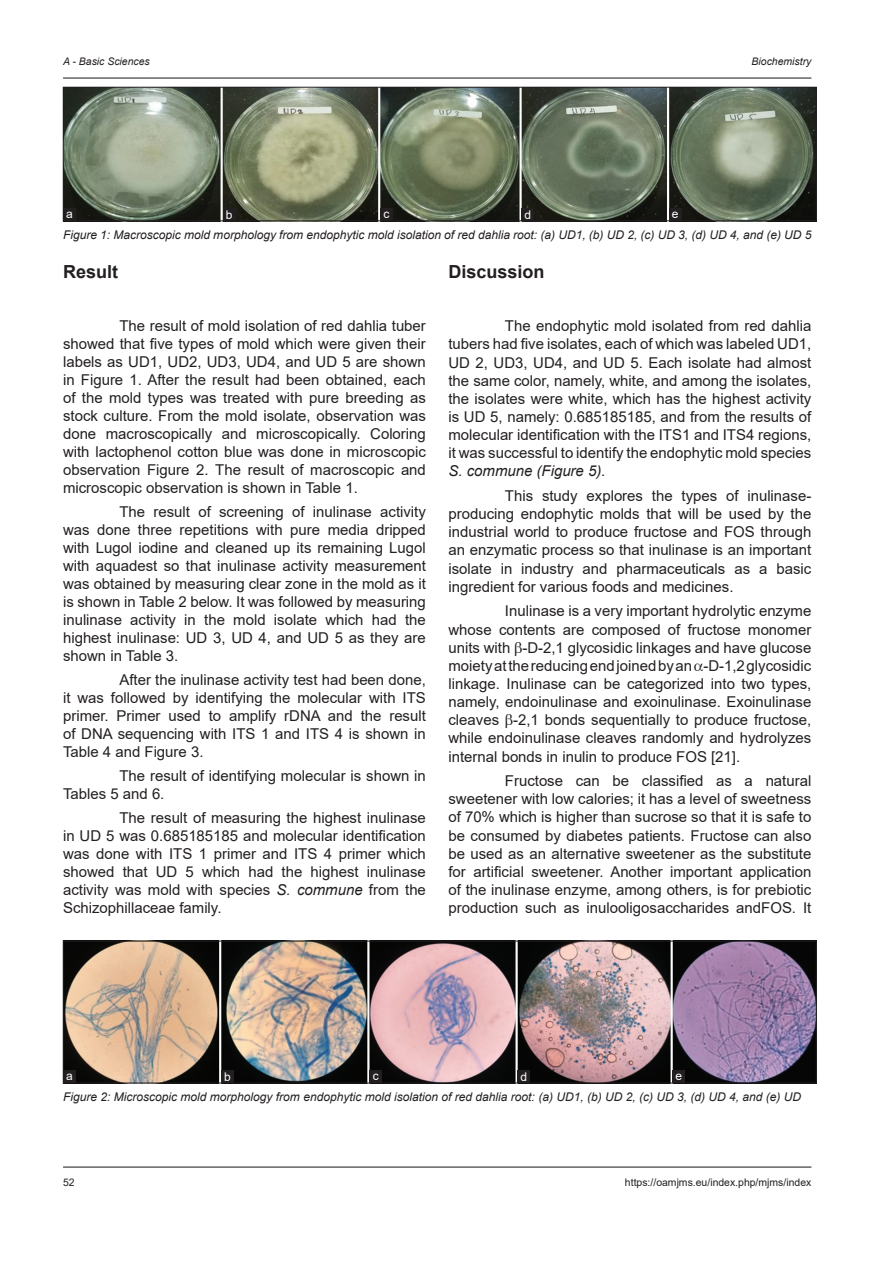
<style>
.page{position:relative;width:894px;height:1263px;background:#fff}
.page>*{position:absolute;margin:0;border:0;box-sizing:border-box;transform-origin:0 0}
.t1{font:700 18px "Arial";color:#231f20}
.TX{font:15px/18.1px "Arial";color:#231f20;text-align:justify}
.FGC{font:italic 12px "Arial";color:#231f20}
.LABEL{font:12px "Arial";color:#fff}
.t2{font:10.5px "Arial";color:#231f20}
.t3{font:italic 10.5px "Arial";color:#231f20}
.s1{font-style:italic}
</style>
<div class="page">
<hr style="left:63px;top:78px;width:748px;height:1px;background:#231f20">
<hr style="left:63px;top:1166px;width:748px;height:1px;background:#231f20">
<img style="left:65px;top:89px;width:749px;height:130px">
<div style="left:63px;top:87px;width:753px;height:134px;border:1px solid #231f20"></div>
<div style="left:521px;top:208px;width:13px;height:13px;background:#231f20"></div>
<div style="left:380px;top:208px;width:12px;height:13px;background:#231f20"></div>
<div style="left:223px;top:208px;width:12px;height:13px;background:#231f20"></div>
<div style="left:63px;top:208px;width:13px;height:13px;background:#231f20"></div>
<div style="left:668px;top:208px;width:13px;height:13px;background:#231f20"></div>
<img style="left:65px;top:943px;width:749px;height:138px">
<div style="left:63px;top:941px;width:753px;height:142px;border:1px solid #231f20"></div>
<div style="left:517px;top:1070px;width:13px;height:13px;background:#231f20"></div>
<div style="left:369px;top:1070px;width:13px;height:13px;background:#231f20"></div>
<div style="left:221px;top:1070px;width:13px;height:13px;background:#231f20"></div>
<div style="left:63px;top:1070px;width:13px;height:13px;background:#231f20"></div>
<div style="left:672px;top:1070px;width:13px;height:13px;background:#231f20"></div>
<p class="t3" style="left:63px;top:54px;width:88px">A - Basic Sciences</p>
<p class="t3" style="left:751px;top:54px;width:61px">Biochemistry</p>
<p class="LABEL" style="left:66px;top:205px;width:8px">a</p>
<p class="LABEL" style="left:226px;top:206px;width:8px">b</p>
<p class="LABEL" style="left:383px;top:205px;width:7px">c</p>
<p class="LABEL" style="left:524px;top:206px;width:8px">d</p>
<p class="LABEL" style="left:671px;top:205px;width:8px">e</p>
<p class="FGC" style="left:63px;top:227px;width:749px">Figure 1: Macroscopic mold morphology from endophytic mold isolation of red dahlia root: (a) UD1, (b) UD 2, (c) UD 3, (d) UD 4, and (e) UD 5</p>
<h1 class="t1" style="left:63px;top:259px;width:57px">Result</h1>
<p class="TX" style="left:63px;top:317px;width:364px;text-indent:56px">The result of mold isolation of red dahlia tuber showed that five types of mold which were given their labels as UD1, UD2, UD3, UD4, and UD 5 are shown in Figure 1. After the result had been obtained, each of the mold types was treated with pure breeding as stock culture. From the mold isolate, observation was done macroscopically and microscopically. Coloring with lactophenol cotton blue was done in microscopic observation Figure 2. The result of macroscopic and microscopic observation is shown in Table 1.</p>
<p class="TX" style="left:63px;top:502px;width:364px;text-indent:56px">The result of screening of inulinase activity was done three repetitions with pure media dripped with Lugol iodine and cleaned up its remaining Lugol with aquadest so that inulinase activity measurement was obtained by measuring clear zone in the mold as it is shown in Table 2 below. It was followed by measuring inulinase activity in the mold isolate which had the highest inulinase: UD 3, UD 4, and UD 5 as they are shown in Table 3.</p>
<p class="TX" style="left:63px;top:670px;width:364px;text-indent:56px">After the inulinase activity test had been done, it was followed by identifying the molecular with ITS primer. Primer used to amplify rDNA and the result of DNA sequencing with ITS 1 and ITS 4 is shown in Table 4 and Figure 3.</p>
<p class="TX" style="left:63px;top:766px;width:364px;text-indent:56px">The result of identifying molecular is shown in<br>Tables 5 and 6.</p>
<p class="TX" style="left:63px;top:809px;width:364px;text-indent:56px">The result of measuring the highest inulinase in UD 5 was 0.685185185 and molecular identification was done with ITS 1 primer and ITS 4 primer which showed that UD 5 which had the highest inulinase activity was mold with species <span class="s1">S. commune</span> from the Schizophillaceae family.</p>
<h1 class="t1" style="left:448px;top:259px;width:98px">Discussion</h1>
<p class="TX" style="left:448px;top:317px;width:364px;text-indent:56px">The endophytic mold isolated from red dahlia tubers had five isolates, each of which was labeled UD1, UD 2, UD3, UD4, and UD 5. Each isolate had almost the same color, namely, white, and among the isolates, the isolates were white, which has the highest activity is UD 5, namely: 0.685185185, and from the results of molecular identification with the ITS1 and ITS4 regions, it was successful to identify the endophytic mold species <span class="s1">S. commune (Figure 5).</span></p>
<p class="TX" style="left:448px;top:486px;width:364px;text-indent:56px">This study explores the types of inulinase&shy;producing endophytic molds that will be used by the industrial world to produce fructose and FOS through an enzymatic process so that inulinase is an important isolate in industry and pharmaceuticals as a basic ingredient for various foods and medicines.</p>
<p class="TX" style="left:448px;top:602px;width:364px;text-indent:56px">Inulinase is a very important hydrolytic enzyme whose contents are composed of fructose monomer units with -D-2,1 glycosidic linkages and have glucose moiety at the reducing end joined by an -D-1,2 glycosidic linkage. Inulinase can be categorized into two types, namely, endoinulinase and exoinulinase. Exoinulinase cleaves -2,1 bonds sequentially to produce fructose, while endoinulinase cleaves randomly and hydrolyzes internal bonds in inulin to produce FOS [21].</p>
<p class="TX" style="left:448px;top:771px;width:364px;text-indent:56px">Fructose can be classified as a natural sweetener with low calories; it has a level of sweetness of 70% which is higher than sucrose so that it is safe to be consumed by diabetes patients. Fructose can also be used as an alternative sweetener as the substitute for artificial sweetener. Another important application of the inulinase enzyme, among others, is for prebiotic production such as inulooligosaccharides andFOS. It</p>
<p class="LABEL" style="left:66px;top:1067px;width:8px">a</p>
<p class="LABEL" style="left:224px;top:1068px;width:8px">b</p>
<p class="LABEL" style="left:372px;top:1067px;width:7px">c</p>
<p class="LABEL" style="left:520px;top:1068px;width:8px">d</p>
<p class="LABEL" style="left:675px;top:1067px;width:8px">e</p>
<p class="FGC" style="left:63px;top:1089px;width:739px">Figure 2: Microscopic mold morphology from endophytic mold isolation of red dahlia root: (a) UD1, (b) UD 2, (c) UD 3, (d) UD 4, and (e) UD</p>
<p class="t2" style="left:63px;top:1175px;width:13px">52</p>
<p class="t2" style="left:624px;top:1175px;width:188px">https://oamjms.eu/index.php/mjms/index</p>
</div>
